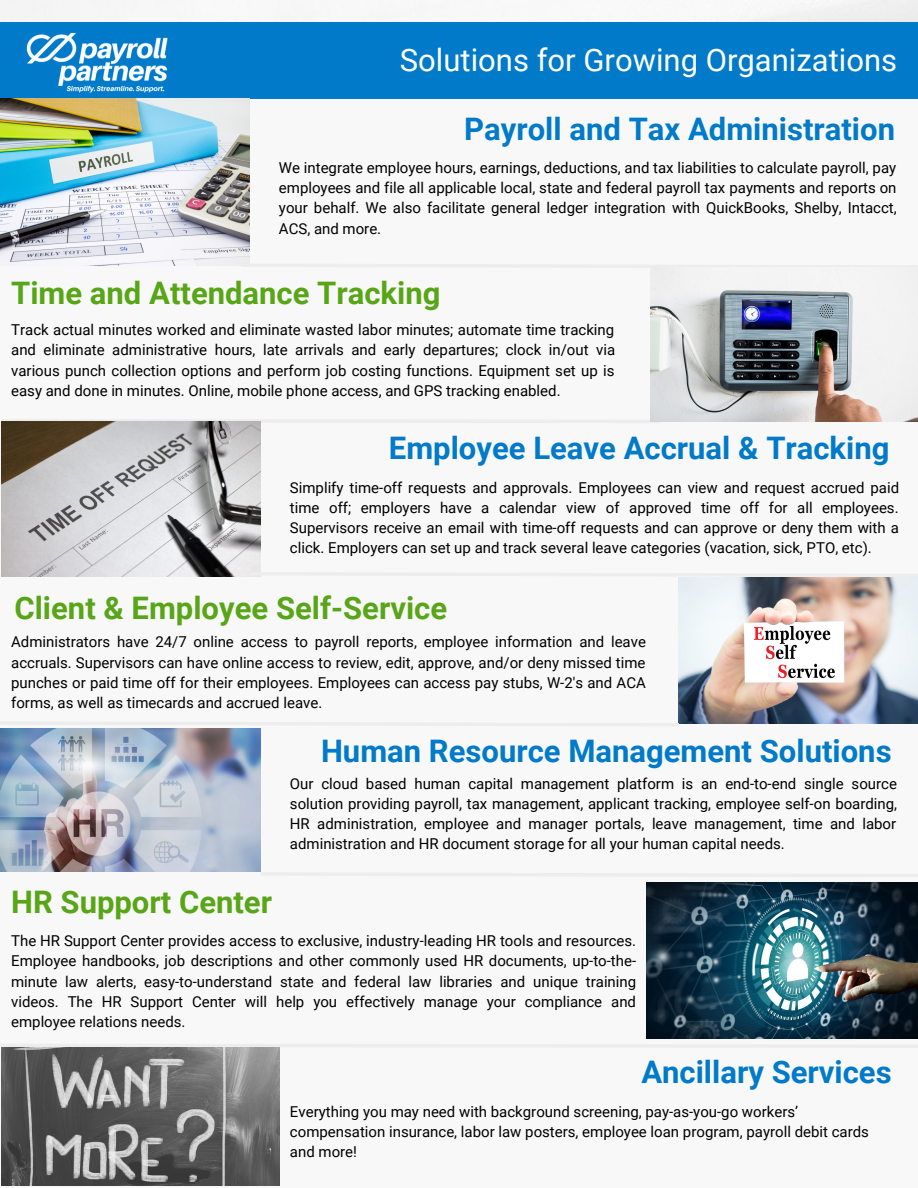
<style>
.page{position:relative;width:918px;height:1188px;background:#fff}
.page>*{position:absolute;margin:0;border:0;box-sizing:border-box;transform-origin:0 0}
.t1{font:700 31.05px "Roboto";color:#007ac9}
.t2{font:700 31.05px "Roboto";color:#58a618}
.t3{font:31.05px "Roboto";color:#fff}
.t4{font:15px/20.2px "Roboto";color:#000;text-align:justify}
</style>
<div class="page">
<div style="left:0;top:22px;width:918px;height:77px;background:#007ac9"></div>
<div style="left:0;top:99px;width:918px;height:1089px;background:#f8f8f8"></div>
<img style="left:0;top:99px;width:250px;height:166px">
<svg style="left:2px;top:419px;width:658px;height:6px"></svg>
<img style="left:1px;top:421px;width:259px;height:156px">
<img style="left:679px;top:579px;width:239px;height:144px">
<img style="left:0;top:729px;width:261px;height:143px">
<img style="left:646px;top:883px;width:271px;height:156px">
<svg style="left:238px;top:262px;width:680px;height:6px"></svg>
<img style="left:650px;top:268px;width:268px;height:154px">
<svg style="left:247px;top:570px;width:671px;height:9px"></svg>
<svg style="left:0;top:720px;width:682px;height:6px"></svg>
<svg style="left:257px;top:871px;width:661px;height:6px"></svg>
<svg style="left:0;top:1044px;width:918px;height:6px"></svg>
<img style="left:1px;top:1048px;width:278px;height:137px">
<img style="left:11px;top:32px;width:169px;height:68px">
<h1 class="t3" style="left:400px;top:42px;width:499px">Solutions for Growing Organizations</h1>
<h1 class="t1" style="left:464px;top:111px;width:432px">Payroll and Tax Administration</h1>
<p class="t4" style="left:279px;top:158px;width:619px">We integrate employee hours, earnings, deductions, and tax liabilities to calculate payroll, pay employees and file all applicable local, state and federal payroll tax payments and reports on your behalf. We also facilitate general ledger integration with QuickBooks, Shelby, Intacct, ACS, and more.</p>
<h1 class="t2" style="left:11px;top:275px;width:431px">Time and Attendance Tracking</h1>
<p class="t4" style="left:11px;top:320px;width:605px">Track actual minutes worked and eliminate wasted labor minutes; automate time tracking and eliminate administrative hours, late arrivals and early departures; clock in/out via various punch collection options and perform job costing functions. Equipment set up is easy and done in minutes. Online, mobile phone access, and GPS tracking enabled.</p>
<h1 class="t1" style="left:389px;top:430px;width:502px">Employee Leave Accrual &amp; Tracking</h1>
<p class="t4" style="left:290px;top:477px;width:611px">Simplify time-off requests and approvals. Employees can view and request accrued paid time off; employers have a calendar view of approved time off for all employees.<br>Supervisors receive an email with time-off requests and can approve or deny them with a click. Employers can set up and track several leave categories (vacation, sick, PTO, etc).</p>
<h1 class="t2" style="left:14px;top:591px;width:434px">Client &amp; Employee Self-Service</h1>
<p class="t4" style="left:11px;top:632px;width:636px">Administrators have 24/7 online access to payroll reports, employee information and leave accruals. Supervisors can have online access to review, edit, approve, and/or deny missed time punches or paid time off for their employees. Employees can access pay stubs, W-2's and ACA forms, as well as timecards and accrued leave.</p>
<h1 class="t1" style="left:321px;top:733px;width:572px">Human Resource Management Solutions</h1>
<p class="t4" style="left:290px;top:773px;width:609px">Our cloud based human capital management platform is an end-to-end single source solution providing payroll, tax management, applicant tracking, employee self-on boarding, HR administration, employee and manager portals, leave management, time and labor administration and HR document storage for all your human capital needs.</p>
<h1 class="t2" style="left:11px;top:884px;width:262px">HR Support Center</h1>
<p class="t4" style="left:11px;top:931px;width:627px">The HR Support Center provides access to exclusive, industry-leading HR tools and resources.<br>Employee handbooks, job descriptions and other commonly used HR documents, up-to-the&shy;minute law alerts, easy-to-understand state and federal law libraries and unique training videos. The HR Support Center will help you effectively manage your compliance and employee relations needs.</p>
<h1 class="t1" style="left:641px;top:1054px;width:252px">Ancillary Services</h1>
<p class="t4" style="left:290px;top:1101px;width:581px;text-align:left">Everything you may need with background screening, pay-as-you-go workers’ compensation insurance, labor law posters, employee loan program, payroll debit cards and more!</p>
</div>
